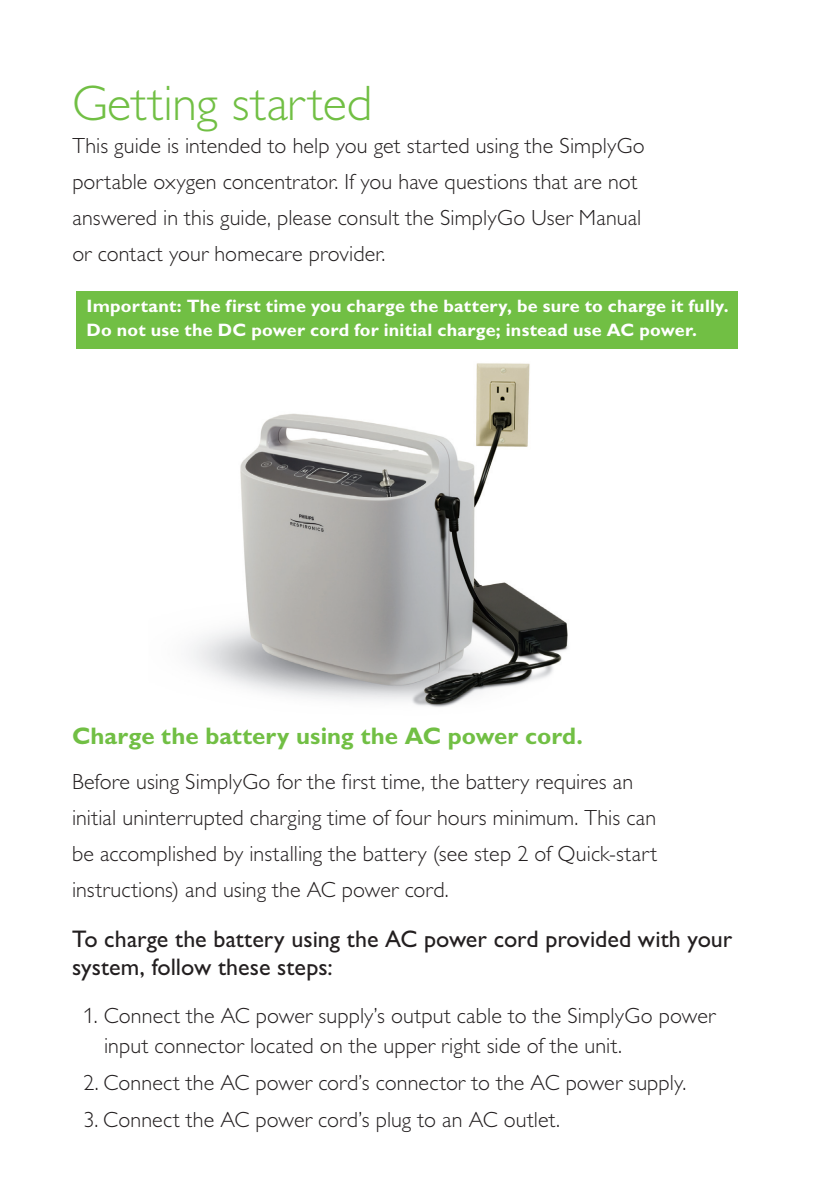
<style>
.page{position:relative;width:828px;height:1188px;background:#fff}
.page>*{position:absolute;margin:0;border:0;box-sizing:border-box;transform-origin:0 0}
.t1{font:50px "Gill Sans Alt One WGL Light";color:#71bf44}
.t2{font:24px/28px "Gill Sans Alt One WGL";color:#231f20}
.t3{font:700 24px "Gill Sans Alt One WGL";color:#71bf44}
.t4{font:22px/36px "Gill Sans Alt One WGL Light";letter-spacing:.005em;color:#231f20}
.t5{font:700 18px/24px "Gill Sans Alt One WGL";letter-spacing:.015em;color:#fff}
</style>
<div class="page">
<img style="left:191px;top:363px;width:378px;height:344px">
<div style="left:76px;top:291px;width:662px;height:57px;background:#71bf44"></div>
<h1 class="t1" style="left:72px;top:86px;width:302px">Getting started</h1>
<p class="t4" style="left:72px;top:130px;width:574px">This guide is intended to help you get started using the SimplyGo portable oxygen concentrator. If you have questions that are not answered in this guide, please consult the SimplyGo User Manual or contact your homecare provider.</p>
<p class="t5" style="left:86px;top:296px;width:644px">Important: The first time you charge the battery, be sure to charge it fully.<br>Do not use the DC power cord for initial charge; instead use AC power.</p>
<p class="t3" style="left:72px;top:727px;width:512px">Charge the battery using the AC power cord.</p>
<p class="t4" style="left:72px;top:766px;width:586px">Before using SimplyGo for the first time, the battery requires an initial uninterrupted charging time of four hours minimum. This can be accomplished by installing the battery (see step 2 of Quick-start instructions) and using the AC power cord.</p>
<p class="t2" style="left:72px;top:928px;width:662px">To charge the battery using the AC power cord provided with your system, follow these steps:</p>
<p class="t4" style="left:104px;top:1003px;width:613px;line-height:30px;text-indent:-21px">1. Connect the AC power supply’s output cable to the SimplyGo power input connector located on the upper right side of the unit.</p>
<p class="t4" style="left:83px;top:1067px;width:605px">2. Connect the AC power cord’s connector to the AC power supply.</p>
<p class="t4" style="left:83px;top:1104px;width:478px">3. Connect the AC power cord’s plug to an AC outlet.</p>
</div>
